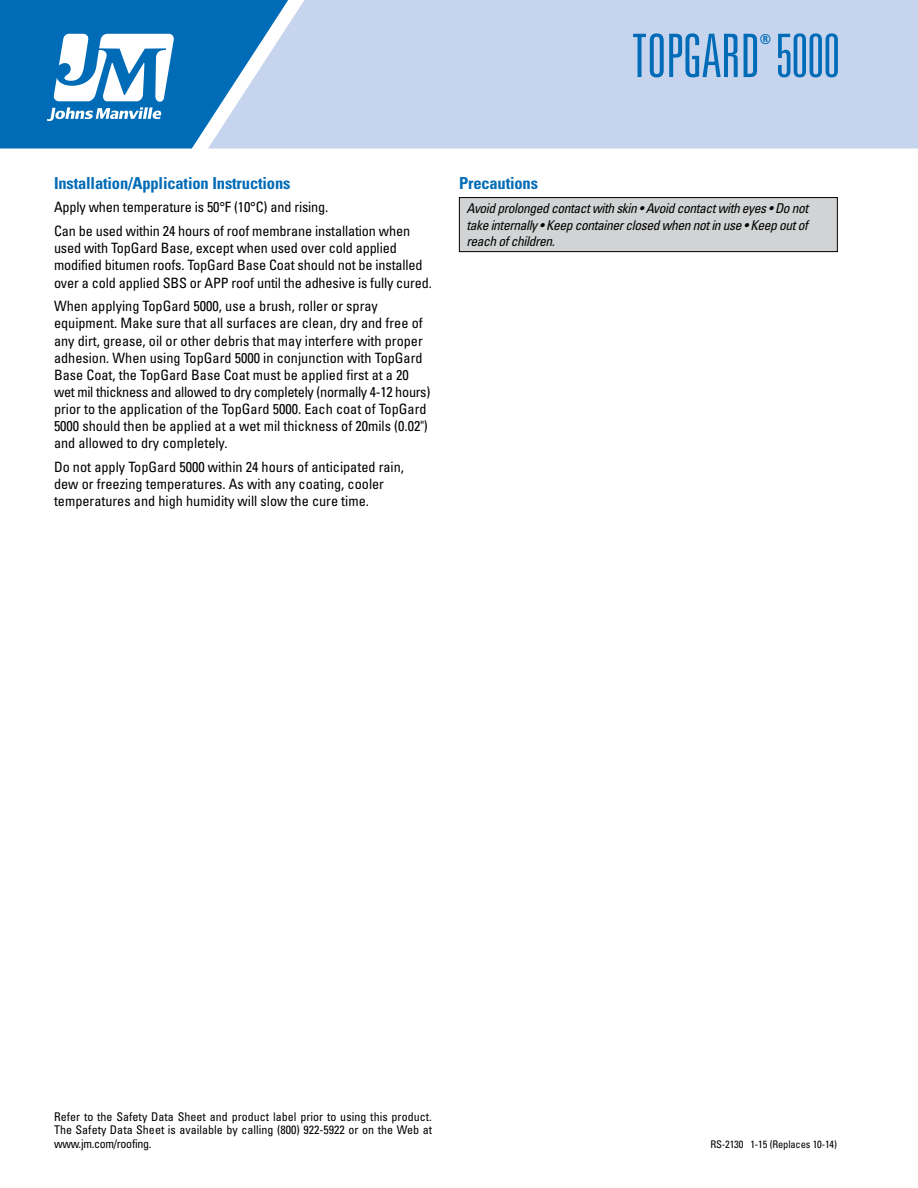
<style>
.page{position:relative;width:918px;height:1188px;background:#fff}
.page>*{position:absolute;margin:0;border:0;box-sizing:border-box;transform-origin:0 0}
.t1{font:300 ultra-condensed 60px "Univers LT Std";letter-spacing:-.01em;color:#006bb6}
.GREEN_section_HEAD{font:700 condensed 16.5px "Univers";letter-spacing:-.01em;color:#006bb6}
._8___auto_BODY{font:condensed 14.25px/17.1px "Univers";color:#000}
.t2{font:700 condensed 13.65px "Univers";color:#006bb6}
.t3{font:italic condensed 13.5px/16.5px "Univers";letter-spacing:-.03em;color:#000;text-align:justify}
._8___auto_BODY-2{font:condensed 12px/13.5px "Univers";color:#000;text-align:justify}
.t4{font:condensed 10.5px "Univers";letter-spacing:-.015em;color:#000}
</style>
<div class="page">
<div style="left:0;top:0;width:208px;height:148px;background:#006bb6"></div>
<div style="left:208px;top:0;width:710px;height:148px;background:#c7d4ed"></div>
<svg style="left:47px;top:34px;width:127px;height:87px"></svg>
<div style="left:459px;top:198px;width:378px;height:54px;background:#d1d3d4"></div>
<div style="left:459px;top:197px;width:379px;height:55px;border:1px solid #000"></div>
<h1 class="t1" style="left:632px;top:25px;width:210px">TOPGARD 5000</h1>
<p class="t2" style="left:760px;top:30px;width:13px">®</p>
<p class="GREEN_section_HEAD" style="left:54px;top:173px;width:238px">Installation/Application Instructions</p>
<p class="_8___auto_BODY" style="left:54px;top:199px;width:276px">Apply when temperature is 50°F (10°C) and rising.</p>
<p class="_8___auto_BODY" style="left:54px;top:222px;width:379px">Can be used within 24 hours of roof membrane installation when used with TopGard Base, except when used over cold applied modified bitumen roofs. TopGard Base Coat should not be installed over a cold applied SBS or APP roof until the adhesive is fully cured.</p>
<p class="_8___auto_BODY" style="left:54px;top:298px;width:378px">When applying TopGard 5000, use a brush, roller or spray equipment. Make sure that all surfaces are clean, dry and free of any dirt, grease, oil or other debris that may interfere with proper adhesion. When using TopGard 5000 in conjunction with TopGard Base Coat, the TopGard Base Coat must be applied first at a 20 wet mil thickness and allowed to dry completely (normally 4-12 hours) prior to the application of the TopGard 5000. Each coat of TopGard 5000 should then be applied at a wet mil thickness of 20mils (0.02") and allowed to dry completely.</p>
<p class="_8___auto_BODY" style="left:54px;top:458px;width:352px">Do not apply TopGard 5000 within 24 hours of anticipated rain, dew or freezing temperatures. As with any coating, cooler temperatures and high humidity will slow the cure time.</p>
<p class="GREEN_section_HEAD" style="left:459px;top:173px;width:81px">Precautions</p>
<p class="t3" style="left:466px;top:200px;width:343px">Avoid prolonged contact with skin • Avoid contact with eyes • Do not take internally • Keep container closed when not in use • Keep out of reach of children.</p>
<p class="_8___auto_BODY-2" style="left:54px;top:1109px;width:380px">Refer to the Safety Data Sheet and product label prior to using this product.<br>The Safety Data Sheet is available by calling (800) 922-5922 or on the Web at www.jm.com/roofing.</p>
<p class="t4" style="left:711px;top:1137px;width:128px">RS-2130 1-15 (Replaces 10-14)</p>
</div>
